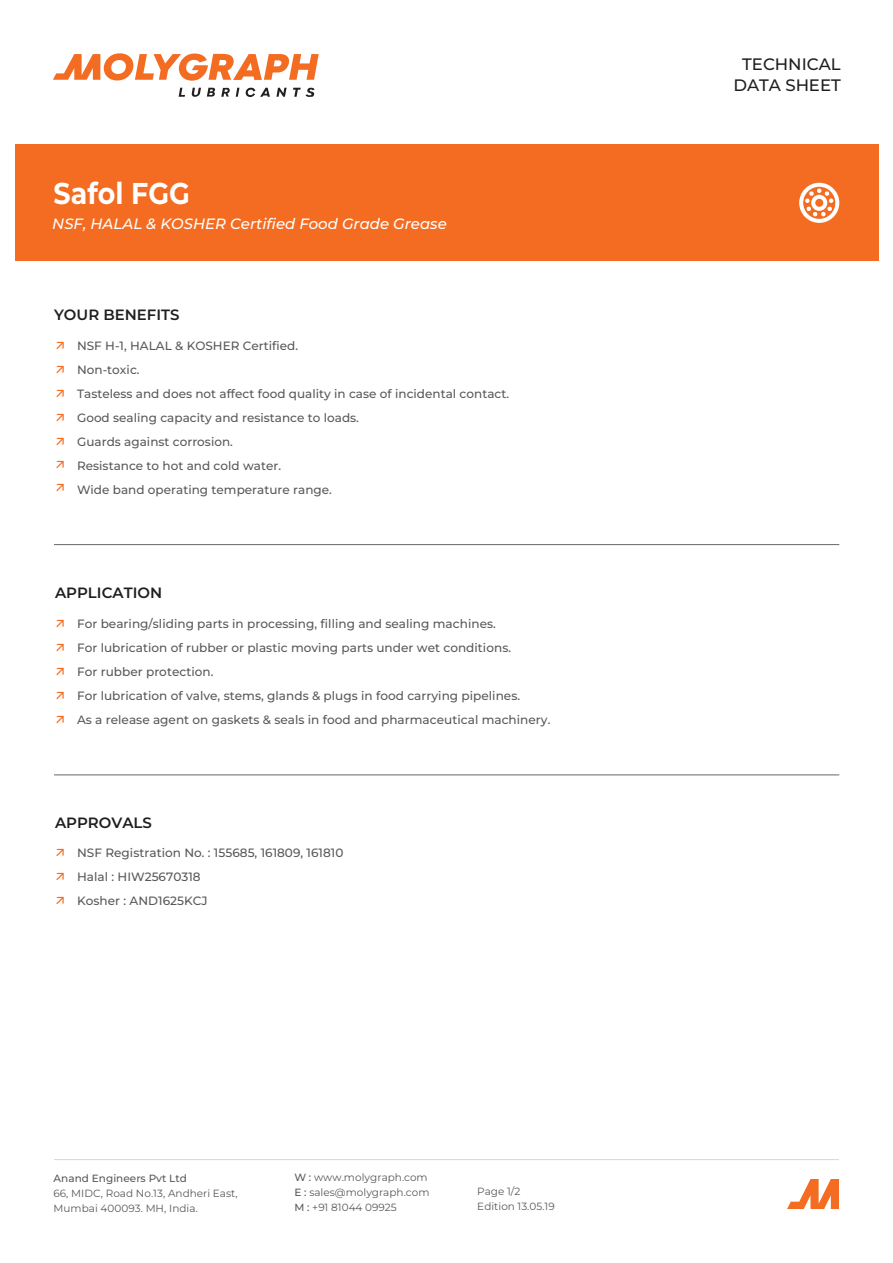
<style>
.page{position:relative;width:893px;height:1263px;background:#fff}
.page>*{position:absolute;margin:0;border:0;box-sizing:border-box;transform-origin:0 0}
.t1{font:700 30px "Montserrat";color:#fff;scale:.9 1}
.t2{font:500 16.5px/20.9px "Montserrat";color:#211e1e;text-align:center}
.t3{font:italic 500 15px "Montserrat";color:#fff}
.t4{font:600 15px "Montserrat";color:#211e1e}
.t5{font:500 12px/24px "Montserrat";letter-spacing:.005em;color:#58595b}
.t6{font:10.5px/14.7px "Montserrat";color:#58595b}
.t7{font:500 10.5px "Montserrat";color:#58595b}
.s1{font-weight:500}
</style>
<div class="page">
<div style="left:15px;top:144px;width:863px;height:117px;background:#f36c21"></div>
<svg style="left:53px;top:53px;width:266px;height:28px"></svg>
<svg style="left:179px;top:88px;width:6px;height:9px"></svg>
<svg style="left:192px;top:88px;width:9px;height:9px"></svg>
<svg style="left:207px;top:88px;width:8px;height:9px"></svg>
<svg style="left:221px;top:88px;width:9px;height:9px"></svg>
<svg style="left:236px;top:88px;width:3px;height:9px"></svg>
<svg style="left:276px;top:88px;width:11px;height:9px"></svg>
<svg style="left:293px;top:88px;width:22px;height:9px"></svg>
<svg style="left:246px;top:88px;width:24px;height:9px"></svg>
<hr style="left:54px;top:544px;width:785px;height:1px;background:#666766">
<hr style="left:54px;top:774px;width:785px;height:1px;background:#666766">
<svg style="left:787px;top:1179px;width:52px;height:30px"></svg>
<hr style="left:54px;top:1159px;width:785px;height:1px;background:#d7d8d6">
<svg style="left:799px;top:183px;width:40px;height:40px"></svg>
<h1 class="t1" style="left:54px;top:173px;width:153px">Safol FGG</h1>
<p class="t3" style="left:52px;top:213px;width:396px">NSF, HALAL &amp; KOSHER Certified Food Grade Grease</p>
<p class="t4" style="left:54px;top:305px;width:127px">YOUR BENEFITS</p>
<p class="t5" style="left:77px;top:333px;width:434px">NSF H-1, HALAL &amp; KOSHER Certified.<br>Non-toxic.<br>Tasteless and does not affect food quality in case of incidental contact.<br>Good sealing capacity and resistance to loads.<br>Guards against corrosion.<br>Resistance to hot and cold water.<br>Wide band operating temperature range.</p>
<p class="t4" style="left:55px;top:583px;width:109px">APPLICATION</p>
<p class="t5" style="left:77px;top:611px;width:475px">For bearing/sliding parts in processing, filling and sealing machines.<br>For lubrication of rubber or plastic moving parts under wet conditions.<br>For rubber protection.<br>For lubrication of valve, stems, glands &amp; plugs in food carrying pipelines.<br>As a release agent on gaskets &amp; seals in food and pharmaceutical machinery.</p>
<p class="t4" style="left:55px;top:813px;width:98px">APPROVALS</p>
<p class="t5" style="left:77px;top:841px;width:268px">NSF Registration No. : 155685, 161809, 161810<br>Halal : HIW25670318<br>Kosher : AND1625KCJ</p>
<p class="t7" style="left:54px;top:1171px;width:135px">Anand Engineers Pvt Ltd</p>
<p class="t6" style="left:54px;top:1185px;width:186px">66, MIDC, Road No.13, Andheri East,<br>Mumbai 400093. MH, India.</p>
<p class="t6" style="left:294px;top:1170px;width:137px"><span class="s1">W :</span> www.molygraph.com<br><span class="s1">E :</span> sales@molygraph.com<br><span class="s1">M :</span> +91 81044 09925</p>
<p class="t6" style="left:477px;top:1184px;width:79px">Page 1/2<br>Edition 13.05.19</p>
<h2 class="t2" style="left:733px;top:53px;width:109px">TECHNICAL<br>DATA SHEET</h2>
</div>
